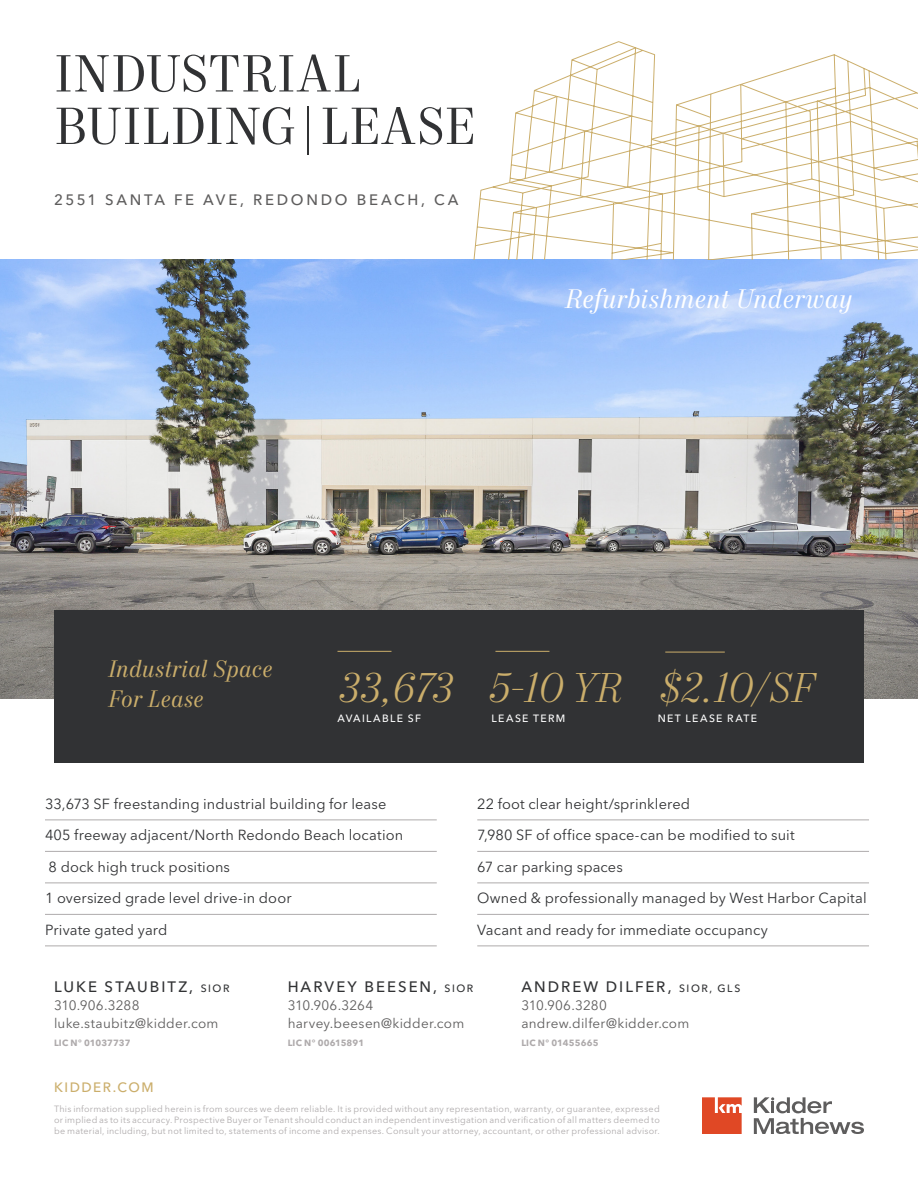
<style>
.page{position:relative;width:918px;height:1188px;background:#fff}
.page>*{position:absolute;margin:0;border:0;box-sizing:border-box;transform-origin:0 0}
.Headline_-_Level_1_-_Charcoal_2023{font:52.5px/52.5px "Mort Modern 08";color:#313234}
.Stat_Italic_-_Gold_2023{font:italic 300 42px "Mort Modern 07";letter-spacing:-.015em;color:#cbae6b}
.Callout_Text_-_Italics_-_Ash_2023{font:italic 27px "Mort Modern 08";letter-spacing:.01em;color:#fff}
.Callout_Text_-_Italics_-_Gold_2023{font:italic 24px/30px "Mort Modern 08";letter-spacing:.01em;color:#cbae6b}
.Contact_Info_-_Ash_2023{font:500 15px "Avenir Next LT Pro";letter-spacing:.135em;color:#313234}
.Property_Address_-_Ash_2023{font:500 15px "Avenir Next LT Pro";letter-spacing:.185em;color:#5e5d5d}
.Factoids_-_Sterling_Line_2023{font:14.55px "Avenir Next LT Pro";letter-spacing:.005em;color:#313234}
.Contact_Info_-_Ash_2023-2{font:13.5px "Avenir Next LT Pro";letter-spacing:.02em;color:#5e5d5d}
.t1{font:500 13.5px "Avenir Next LT Pro";letter-spacing:.11em;color:#cbae6b}
.Stat_Label_-_White_2023{font:500 10.5px "Avenir Next LT Pro";letter-spacing:.125em;color:#fff}
.t2{font:9px/10.8px "Avenir Next LT Pro";letter-spacing:.025em;color:#afabac;text-align:justify}
.Contact_Info_-_Ash_2023-3{font:700 9px "Avenir Next LT Pro";letter-spacing:.01em;color:#afabac}
.s1{font-size:10.5px}
</style>
<div class="page">
<img style="left:0;top:259px;width:918px;height:440px">
<svg style="left:473px;top:41px;width:445px;height:218px"></svg>
<div style="left:54px;top:610px;width:810px;height:153px;background:#313234"></div>
<hr style="left:665px;top:652px;width:60px;height:1px;background:#cbae6b">
<hr style="left:338px;top:651px;width:54px;height:1px;background:#cbae6b">
<hr style="left:495px;top:651px;width:54px;height:1px;background:#cbae6b">
<hr style="left:45px;top:820px;width:392px;height:1px;background:#afabac">
<hr style="left:45px;top:851px;width:392px;height:1px;background:#afabac">
<hr style="left:45px;top:883px;width:392px;height:1px;background:#afabac">
<hr style="left:45px;top:914px;width:392px;height:1px;background:#afabac">
<hr style="left:45px;top:946px;width:392px;height:1px;background:#afabac">
<hr style="left:477px;top:820px;width:392px;height:1px;background:#afabac">
<hr style="left:477px;top:851px;width:392px;height:1px;background:#afabac">
<hr style="left:477px;top:883px;width:392px;height:1px;background:#afabac">
<hr style="left:477px;top:914px;width:392px;height:1px;background:#afabac">
<hr style="left:477px;top:946px;width:392px;height:1px;background:#afabac">
<svg style="left:754px;top:1097px;width:110px;height:37px"></svg>
<svg style="left:702px;top:1097px;width:40px;height:37px"></svg>
<p class="Headline_-_Level_1_-_Charcoal_2023" style="left:54px;top:50px;width:424px">INDUSTRIAL<br>BUILDING | LEASE</p>
<p class="Property_Address_-_Ash_2023" style="left:54px;top:191px;width:406px">2551 SANTA FE AVE, REDONDO BEACH, CA</p>
<p class="Callout_Text_-_Italics_-_Ash_2023" style="left:564px;top:282px;width:290px">Refurbishment Underway</p>
<p class="Callout_Text_-_Italics_-_Gold_2023" style="left:108px;top:655px;width:167px">Industrial Space<br>For Lease</p>
<p class="Stat_Italic_-_Gold_2023" style="left:338px;top:662px;width:116px">33,673</p>
<p class="Stat_Label_-_White_2023" style="left:338px;top:712px;width:85px">AVAILABLE SF</p>
<p class="Stat_Italic_-_Gold_2023" style="left:488px;top:662px;width:135px">5-10 YR</p>
<p class="Stat_Label_-_White_2023" style="left:492px;top:712px;width:75px">LEASE TERM</p>
<p class="Stat_Italic_-_Gold_2023" style="left:658px;top:662px;width:157px">$2.10/SF</p>
<p class="Stat_Label_-_White_2023" style="left:658px;top:712px;width:101px">NET LEASE RATE</p>
<p class="Factoids_-_Sterling_Line_2023" style="left:45px;top:795px;width:343px">33,673 SF freestanding industrial building for lease</p>
<p class="Factoids_-_Sterling_Line_2023" style="left:45px;top:827px;width:360px">405 freeway adjacent/North Redondo Beach location</p>
<p class="Factoids_-_Sterling_Line_2023" style="left:49px;top:858px;width:183px">8 dock high truck positions</p>
<p class="Factoids_-_Sterling_Line_2023" style="left:45px;top:890px;width:248px">1 oversized grade level drive-in door</p>
<p class="Factoids_-_Sterling_Line_2023" style="left:45px;top:921px;width:124px">Private gated yard</p>
<p class="Factoids_-_Sterling_Line_2023" style="left:477px;top:795px;width:214px">22 foot clear height/sprinklered</p>
<p class="Factoids_-_Sterling_Line_2023" style="left:477px;top:827px;width:319px">7,980 SF of office space-can be modified to suit</p>
<p class="Factoids_-_Sterling_Line_2023" style="left:477px;top:858px;width:147px">67 car parking spaces</p>
<p class="Factoids_-_Sterling_Line_2023" style="left:477px;top:890px;width:391px">Owned &amp; professionally managed by West Harbor Capital</p>
<p class="Factoids_-_Sterling_Line_2023" style="left:477px;top:921px;width:292px">Vacant and ready for immediate occupancy</p>
<p class="Contact_Info_-_Ash_2023" style="left:54px;top:978px;width:177px">LUKE STAUBITZ, <span class="s1">SIOR</span></p>
<p class="Contact_Info_-_Ash_2023-2" style="left:54px;top:997px;width:87px">310.906.3288</p>
<p class="Contact_Info_-_Ash_2023-2" style="left:54px;top:1015px;width:166px">luke.staubitz@kidder.com</p>
<p class="Contact_Info_-_Ash_2023-3" style="left:54px;top:1037px;width:78px">LIC N° 01037737</p>
<p class="Contact_Info_-_Ash_2023" style="left:288px;top:978px;width:187px">HARVEY BEESEN, <span class="s1">SIOR</span></p>
<p class="Contact_Info_-_Ash_2023-2" style="left:288px;top:997px;width:87px">310.906.3264</p>
<p class="Contact_Info_-_Ash_2023-2" style="left:288px;top:1015px;width:178px">harvey.beesen@kidder.com</p>
<p class="Contact_Info_-_Ash_2023-3" style="left:288px;top:1037px;width:78px">LIC N° 00615891</p>
<p class="Contact_Info_-_Ash_2023" style="left:521px;top:978px;width:221px">ANDREW DILFER, <span class="s1">SIOR, GLS</span></p>
<p class="Contact_Info_-_Ash_2023-2" style="left:521px;top:997px;width:87px">310.906.3280</p>
<p class="Contact_Info_-_Ash_2023-2" style="left:521px;top:1015px;width:170px">andrew.dilfer@kidder.com</p>
<p class="Contact_Info_-_Ash_2023-3" style="left:521px;top:1037px;width:79px">LIC N° 01455665</p>
<h3 class="t1" style="left:54px;top:1079px;width:101px">KIDDER.COM</h3>
<p class="t2" style="left:54px;top:1104px;width:607px">This information supplied herein is from sources we deem reliable. It is provided without any representation, warranty, or guarantee, expressed or implied as to its accuracy. Prospective Buyer or Tenant should conduct an independent investigation and verification of all matters deemed to be material, including, but not limited to, statements of income and expenses. Consult your attorney, accountant, or other professional advisor.</p>
</div>
